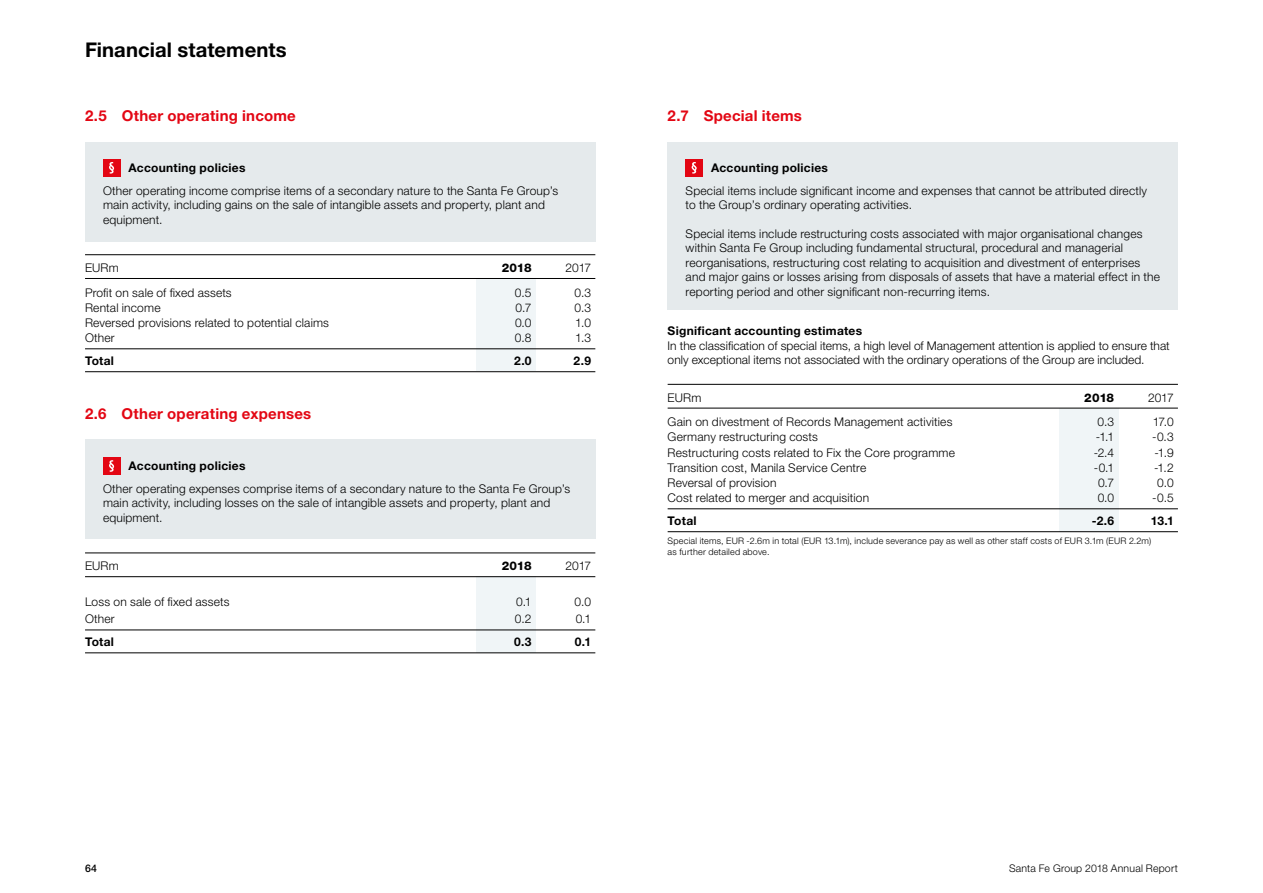
<style>
.page{position:relative;width:1263px;height:893px;background:#fff}
.page>*{position:absolute;margin:0;border:0;box-sizing:border-box;transform-origin:0 0}
.t1{font:700 20.25px "Helvetica Neue LT Pro";letter-spacing:.005em;color:#000}
.t2{font:700 15px "Helvetica Neue LT Pro";letter-spacing:.015em;color:#e30613}
.t3{font:300 12px/14.4px "Helvetica Neue LT Pro";letter-spacing:.015em;color:#000}
.t4{font:700 12px "Helvetica Neue LT Pro";letter-spacing:.02em;color:#000}
.t5{font:800 12px "Helvetica Neue LT Pro";letter-spacing:-.015em;color:#000}
.t6{font:300 10.5px "Helvetica Neue LT Pro";letter-spacing:.02em;color:#000}
.t7{font:500 10.5px "Helvetica Neue LT Pro";color:#000}
.t8{font:300 9px/10.8px "Helvetica Neue LT Pro";letter-spacing:.025em;color:#000}
</style>
<div class="page">
<div style="left:1059px;top:408px;width:59px;height:124px;background:#f0f5f7"></div>
<div style="left:668px;top:142px;width:510px;height:168px;background:#e5eaec"></div>
<div style="left:476px;top:279px;width:60px;height:92px;background:#f0f5f7"></div>
<div style="left:85px;top:142px;width:510px;height:100px;background:#e5eaec"></div>
<div style="left:476px;top:577px;width:60px;height:76px;background:#f0f5f7"></div>
<div style="left:85px;top:439px;width:510px;height:100px;background:#e5eaec"></div>
<hr style="left:668px;top:384px;width:510px;height:1px;background:#000">
<hr style="left:668px;top:408px;width:510px;height:1px;background:#000">
<hr style="left:668px;top:509px;width:510px;height:1px;background:#000">
<hr style="left:668px;top:531px;width:510px;height:1px;background:#000">
<div style="left:686px;top:159px;width:17px;height:17px;background:#e30613"></div>
<svg style="left:692px;top:162px;width:5px;height:12px"></svg>
<hr style="left:85px;top:254px;width:510px;height:1px;background:#000">
<hr style="left:85px;top:278px;width:510px;height:1px;background:#000">
<hr style="left:85px;top:349px;width:510px;height:1px;background:#000">
<hr style="left:85px;top:371px;width:510px;height:1px;background:#000">
<hr style="left:85px;top:553px;width:510px;height:1px;background:#000">
<hr style="left:85px;top:576px;width:510px;height:1px;background:#000">
<hr style="left:85px;top:630px;width:510px;height:1px;background:#000">
<hr style="left:85px;top:653px;width:510px;height:1px;background:#000">
<div style="left:103px;top:159px;width:17px;height:17px;background:#e30613"></div>
<svg style="left:109px;top:162px;width:5px;height:12px"></svg>
<div style="left:103px;top:457px;width:17px;height:17px;background:#e30613"></div>
<svg style="left:109px;top:460px;width:5px;height:12px"></svg>
<h1 class="t1" style="left:85px;top:37px;width:203px">Financial statements</h1>
<p class="t2" style="left:85px;top:107px;width:212px">2.5 Other operating income</p>
<p class="t4" style="left:129px;top:160px;width:118px">Accounting policies</p>
<p class="t3" style="left:103px;top:183px;width:457px">Other operating income comprise items of a secondary nature to the Santa Fe Group’s main activity, including gains on the sale of intangible assets and property, plant and equipment.</p>
<p class="t3" style="left:85px;top:260px;width:35px">EURm</p>
<p class="t5" style="left:502px;top:260px;width:31px">2018</p>
<p class="t3" style="left:566px;top:260px;width:27px">2017</p>
<p class="t3" style="left:85px;top:285px;width:148px">Profit on sale of fixed assets</p>
<p class="t3" style="left:515px;top:285px;width:18px">0.5</p>
<p class="t3" style="left:574px;top:285px;width:18px">0.3</p>
<p class="t3" style="left:85px;top:300px;width:77px">Rental income</p>
<p class="t3" style="left:515px;top:300px;width:18px">0.7</p>
<p class="t3" style="left:574px;top:300px;width:18px">0.3</p>
<p class="t3" style="left:85px;top:315px;width:245px">Reversed provisions related to potential claims</p>
<p class="t3" style="left:515px;top:315px;width:18px">0.0</p>
<p class="t3" style="left:575px;top:315px;width:17px">1.0</p>
<p class="t3" style="left:85px;top:331px;width:31px">Other</p>
<p class="t3" style="left:515px;top:331px;width:18px">0.8</p>
<p class="t3" style="left:575px;top:331px;width:17px">1.3</p>
<p class="t4" style="left:85px;top:353px;width:30px">Total</p>
<p class="t4" style="left:514px;top:353px;width:19px">2.0</p>
<p class="t4" style="left:573px;top:353px;width:19px">2.9</p>
<p class="t2" style="left:85px;top:405px;width:228px">2.6 Other operating expenses</p>
<p class="t4" style="left:129px;top:458px;width:118px">Accounting policies</p>
<p class="t3" style="left:103px;top:481px;width:469px">Other operating expenses comprise items of a secondary nature to the Santa Fe Group’s main activity, including losses on the sale of intangible assets and property, plant and equipment.</p>
<p class="t3" style="left:85px;top:558px;width:35px">EURm</p>
<p class="t5" style="left:502px;top:559px;width:31px">2018</p>
<p class="t3" style="left:566px;top:558px;width:27px">2017</p>
<p class="t3" style="left:85px;top:594px;width:146px">Loss on sale of fixed assets</p>
<p class="t3" style="left:516px;top:594px;width:17px">0.1</p>
<p class="t3" style="left:575px;top:594px;width:18px">0.0</p>
<p class="t3" style="left:85px;top:612px;width:31px">Other</p>
<p class="t3" style="left:515px;top:612px;width:18px">0.2</p>
<p class="t3" style="left:576px;top:612px;width:17px">0.1</p>
<p class="t4" style="left:85px;top:635px;width:30px">Total</p>
<p class="t4" style="left:514px;top:635px;width:19px">0.3</p>
<p class="t4" style="left:575px;top:635px;width:18px">0.1</p>
<p class="t2" style="left:668px;top:107px;width:136px">2.7 Special items</p>
<p class="t4" style="left:711px;top:160px;width:118px">Accounting policies</p>
<p class="t3" style="left:686px;top:183px;width:463px">Special items include significant income and expenses that cannot be attributed directly to the Group’s ordinary operating activities.</p>
<p class="t3" style="left:686px;top:226px;width:476px">Special items include restructuring costs associated with major organisational changes within Santa Fe Group including fundamental structural, procedural and managerial reorganisations, restructuring cost relating to acquisition and divestment of enterprises and major gains or losses arising from disposals of assets that have a material effect in the reporting period and other significant non-recurring items.</p>
<p class="t4" style="left:668px;top:324px;width:196px">Significant accounting estimates</p>
<p class="t3" style="left:668px;top:338px;width:504px">In the classification of special items, a high level of Management attention is applied to ensure that only exceptional items not associated with the ordinary operations of the Group are included.</p>
<p class="t3" style="left:668px;top:390px;width:35px">EURm</p>
<p class="t5" style="left:1084px;top:390px;width:31px">2018</p>
<p class="t3" style="left:1148px;top:390px;width:27px">2017</p>
<p class="t3" style="left:668px;top:415px;width:286px">Gain on divestment of Records Management activities</p>
<p class="t3" style="left:1097px;top:415px;width:18px">0.3</p>
<p class="t3" style="left:1153px;top:415px;width:22px">17.0</p>
<p class="t3" style="left:668px;top:430px;width:152px">Germany restructuring costs</p>
<p class="t3" style="left:1096px;top:430px;width:20px">-1.1</p>
<p class="t3" style="left:1152px;top:430px;width:23px">-0.3</p>
<p class="t3" style="left:668px;top:445px;width:289px">Restructuring costs related to Fix the Core programme</p>
<p class="t3" style="left:1094px;top:445px;width:22px">-2.4</p>
<p class="t3" style="left:1154px;top:445px;width:21px">-1.9</p>
<p class="t3" style="left:668px;top:460px;width:200px">Transition cost, Manila Service Centre</p>
<p class="t3" style="left:1094px;top:460px;width:22px">-0.1</p>
<p class="t3" style="left:1154px;top:460px;width:21px">-1.2</p>
<p class="t3" style="left:668px;top:475px;width:110px">Reversal of provision</p>
<p class="t3" style="left:1098px;top:475px;width:18px">0.7</p>
<p class="t3" style="left:1157px;top:475px;width:18px">0.0</p>
<p class="t3" style="left:668px;top:491px;width:203px">Cost related to merger and acquisition</p>
<p class="t3" style="left:1098px;top:491px;width:18px">0.0</p>
<p class="t3" style="left:1152px;top:491px;width:23px">-0.5</p>
<p class="t4" style="left:668px;top:513px;width:30px">Total</p>
<p class="t4" style="left:1092px;top:513px;width:24px">-2.6</p>
<p class="t4" style="left:1151px;top:513px;width:24px">13.1</p>
<p class="t8" style="left:668px;top:536px;width:485px">Special items, EUR -2.6m in total (EUR 13.1m), include severance pay as well as other staff costs of EUR 3.1m (EUR 2.2m) as further detailed above.</p>
<p class="t7" style="left:85px;top:862px;width:13px">64</p>
<p class="t6" style="left:1009px;top:862px;width:170px">Santa Fe Group 2018 Annual Report</p>
</div>
